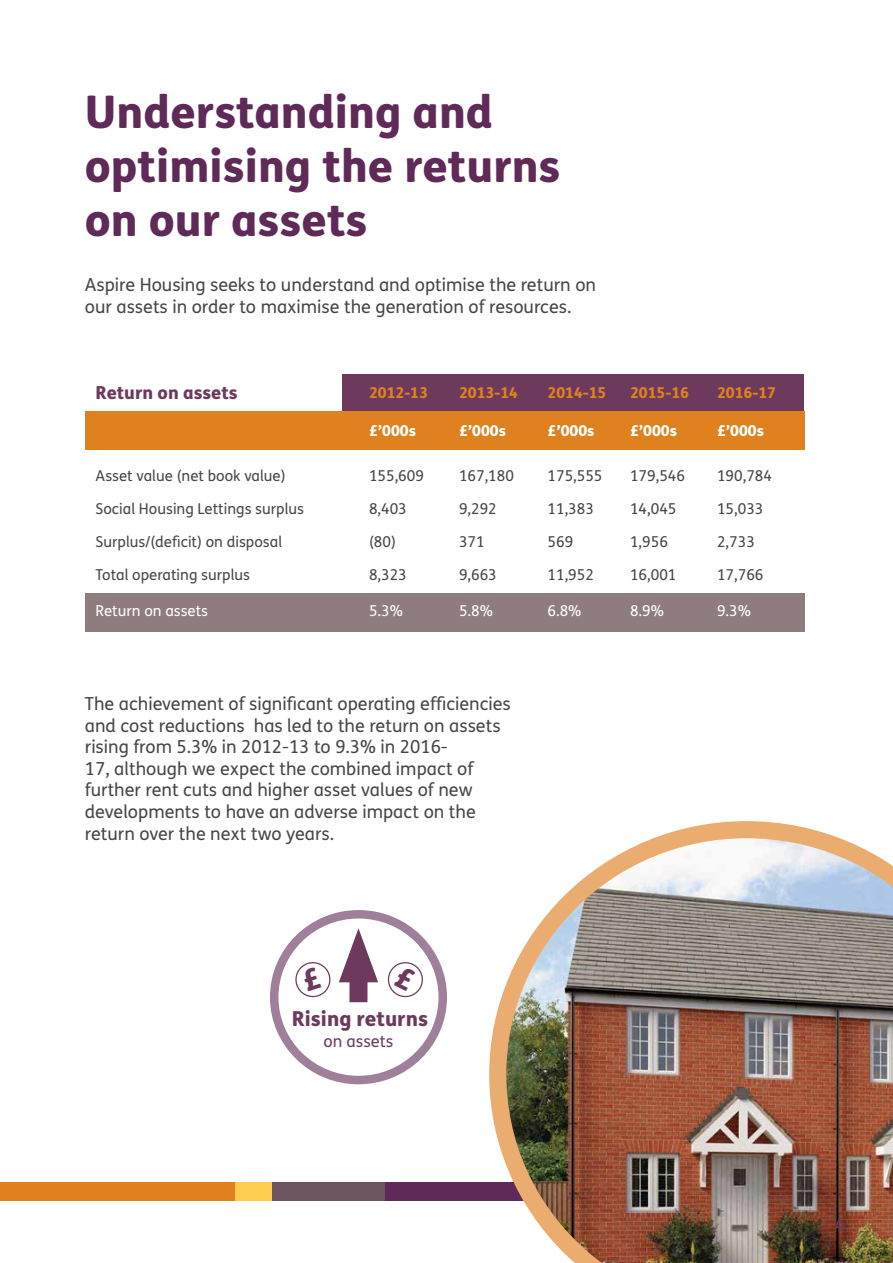
<style>
.page{position:relative;width:893px;height:1263px;background:#fff}
.page>*{position:absolute;margin:0;border:0;box-sizing:border-box;transform-origin:0 0}
.t1{font:800 45px/54px "FS Me";color:#602a58}
.t2{font:21px "FS Me";color:#6d3a5d}
.t3{font:800 20.55px "FS Me";color:#6d3a5d}
.t4{font:18px/21.6px "FS Me";color:#464547}
.t5{font:800 18px "FS Me";color:#6d3a5d}
.t6{font:16.5px "FS Me";color:#6d3a5d}
.t7{font:15px "FS Me";color:#464547}
.t8{font:800 15px "FS Me";color:#de811e}
.t9{font:15px "FS Me";color:#fff}
.t10{font:800 15px "FS Me";color:#fff}
</style>
<div class="page">
<div style="left:0;top:1182px;width:272px;height:19px;background:#de811e"></div>
<div style="left:385px;top:1182px;width:508px;height:19px;background:#602a58"></div>
<div style="left:272px;top:1182px;width:113px;height:19px;background:#6d5560"></div>
<div style="left:236px;top:1182px;width:36px;height:19px;background:#ffce51"></div>
<div style="left:85px;top:593px;width:719px;height:38px;background:#8f7c7f"></div>
<div style="left:342px;top:374px;width:462px;height:39px;background:#6d3a5d"></div>
<img style="left:489px;top:821px;width:404px;height:442px">
<div style="left:270px;top:910px;width:177px;height:174px;border:8px solid #602a58;border-radius:50%"></div>
<div style="left:349px;top:961px;width:18px;height:41px;background:#6d3a5d"></div>
<svg style="left:339px;top:928px;width:39px;height:54px"></svg>
<div style="left:85px;top:412px;width:719px;height:38px;background:#de811e"></div>
<svg style="left:295px;top:962px;width:36px;height:36px"></svg>
<svg style="left:387px;top:962px;width:36px;height:36px"></svg>
<h1 class="t1" style="left:85px;top:85px;width:477px">Understanding and optimising the returns on our assets</h1>
<p class="t4" style="left:85px;top:275px;width:513px">Aspire Housing seeks to understand and optimise the return on our assets in order to maximise the generation of resources.</p>
<p class="t5" style="left:96px;top:381px;width:144px">Return on assets</p>
<p class="t8" style="left:369px;top:384px;width:60px">2012-13</p>
<p class="t8" style="left:459px;top:384px;width:60px">2013-14</p>
<p class="t8" style="left:548px;top:384px;width:60px">2014-15</p>
<p class="t8" style="left:630px;top:384px;width:60px">2015-16</p>
<p class="t8" style="left:717px;top:384px;width:60px">2016-17</p>
<p class="t7" style="left:96px;top:467px;width:191px">Asset value (net book value)</p>
<p class="t7" style="left:96px;top:500px;width:210px">Social Housing Lettings surplus</p>
<p class="t7" style="left:96px;top:533px;width:188px">Surplus/(deficit) on disposal</p>
<p class="t7" style="left:96px;top:566px;width:156px">Total operating surplus</p>
<p class="t9" style="left:96px;top:602px;width:114px">Return on assets</p>
<p class="t10" style="left:369px;top:421px;width:48px">£’000s</p>
<p class="t10" style="left:459px;top:421px;width:48px">£’000s</p>
<p class="t10" style="left:548px;top:421px;width:48px">£’000s</p>
<p class="t10" style="left:630px;top:421px;width:48px">£’000s</p>
<p class="t10" style="left:717px;top:421px;width:48px">£’000s</p>
<p class="t7" style="left:369px;top:467px;width:56px">155,609</p>
<p class="t7" style="left:459px;top:467px;width:56px">167,180</p>
<p class="t7" style="left:548px;top:467px;width:56px">175,555</p>
<p class="t7" style="left:630px;top:467px;width:56px">179,546</p>
<p class="t7" style="left:717px;top:467px;width:56px">190,784</p>
<p class="t7" style="left:369px;top:500px;width:39px">8,403</p>
<p class="t7" style="left:459px;top:500px;width:39px">9,292</p>
<p class="t7" style="left:548px;top:500px;width:48px">11,383</p>
<p class="t7" style="left:630px;top:500px;width:48px">14,045</p>
<p class="t7" style="left:717px;top:500px;width:48px">15,033</p>
<p class="t7" style="left:369px;top:533px;width:28px">(80)</p>
<p class="t7" style="left:459px;top:533px;width:27px">371</p>
<p class="t7" style="left:548px;top:533px;width:27px">569</p>
<p class="t7" style="left:630px;top:533px;width:39px">1,956</p>
<p class="t7" style="left:717px;top:533px;width:39px">2,733</p>
<p class="t7" style="left:369px;top:566px;width:39px">8,323</p>
<p class="t7" style="left:459px;top:566px;width:39px">9,663</p>
<p class="t7" style="left:548px;top:566px;width:48px">11,952</p>
<p class="t7" style="left:630px;top:566px;width:48px">16,001</p>
<p class="t7" style="left:717px;top:566px;width:48px">17,766</p>
<p class="t9" style="left:369px;top:602px;width:35px">5.3%</p>
<p class="t9" style="left:459px;top:602px;width:35px">5.8%</p>
<p class="t9" style="left:548px;top:602px;width:35px">6.8%</p>
<p class="t9" style="left:630px;top:602px;width:35px">8.9%</p>
<p class="t9" style="left:717px;top:602px;width:35px">9.3%</p>
<p class="t4" style="left:85px;top:693px;width:427px">The achievement of significant operating efficiencies and cost reductions has led to the return on assets rising from 5.3% in 2012-13 to 9.3% in 2016-<br>17, although we expect the combined impact of further rent cuts and higher asset values of new developments to have an adverse impact on the return over the next two years.</p>
<p class="t3" style="left:292px;top:1006px;width:138px">Rising returns</p>
<p class="t6" style="left:323px;top:1031px;width:71px">on assets</p>
<p class="t2" style="left:834px;top:1212px;width:13px">4</p>
</div>
